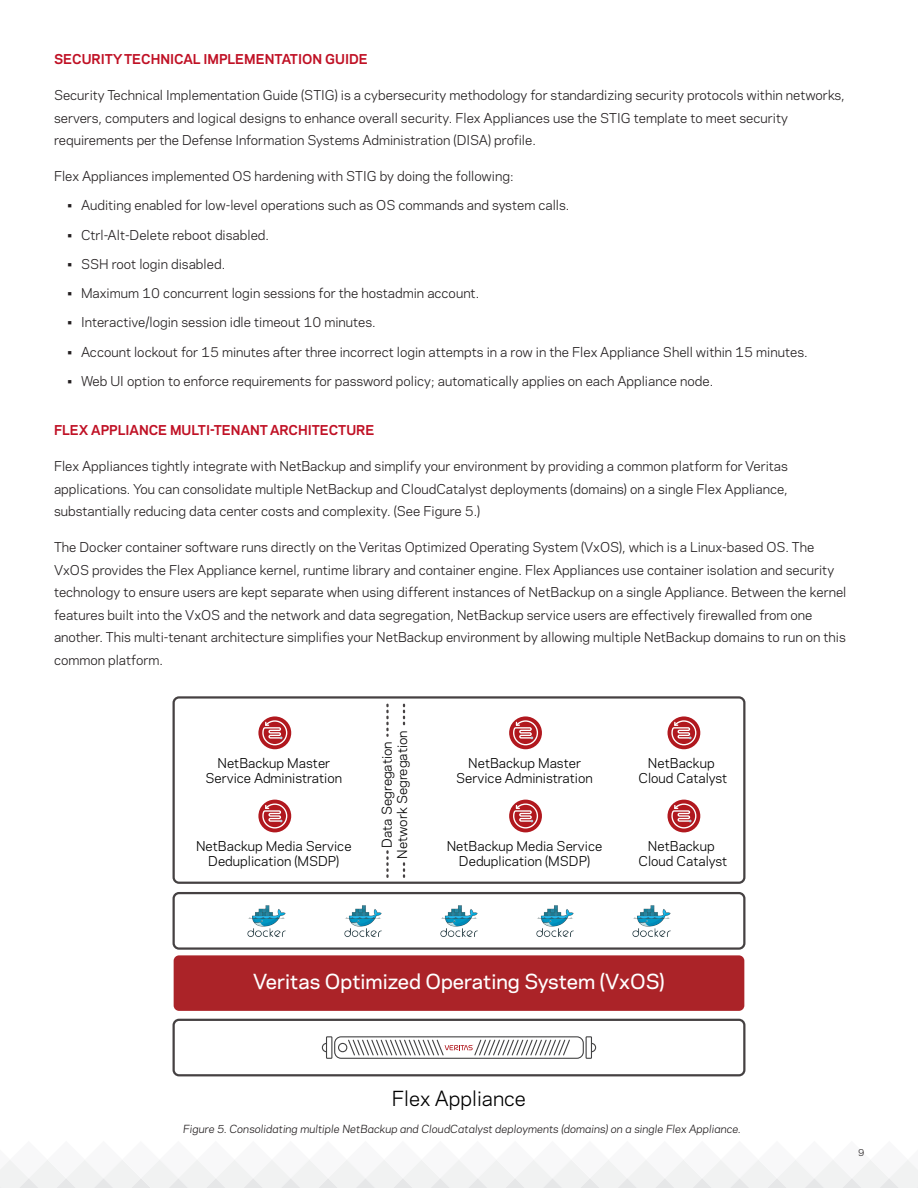
<style>
.page{position:relative;width:918px;height:1188px;background:#fff}
.page>*{position:absolute;margin:0;border:0;box-sizing:border-box;transform-origin:0 0}
.t1{font:500 19.5px "Polaris";color:#fff}
.t2{font:19.5px "Polaris";color:#000}
.Body_Copy{font:12.75px/22.5px "Polaris";color:#231f20}
.t3{font:12.75px/15.3px "Polaris";color:#000;text-align:center}
.Paragraph_Title{font:700 12.75px "Polaris";color:#c01125}
.t4{font:italic 10.5px "Polaris";color:#231f20}
.t5{font:9px "Polaris";color:#231f20}
</style>
<div class="page">
<svg style="left:0;top:1160px;width:918px;height:28px"></svg>
<div style="left:174px;top:955px;width:570px;height:56px;background:#ab2328;border-radius:5px"></div>
<div style="left:173px;top:892px;width:572px;height:58px;border:2px solid #454142;border-radius:5px"></div>
<img style="left:247px;top:905px;width:39px;height:32px">
<img style="left:344px;top:905px;width:38px;height:32px">
<img style="left:440px;top:905px;width:38px;height:32px">
<img style="left:536px;top:905px;width:38px;height:32px">
<img style="left:632px;top:905px;width:39px;height:32px">
<div style="left:173px;top:696px;width:572px;height:188px;border:2px solid #454142;border-radius:5px"></div>
<svg style="left:258px;top:716px;width:33px;height:33px"></svg>
<svg style="left:261px;top:720px;width:27px;height:26px"></svg>
<div style="left:258px;top:800px;width:33px;height:32px;background:#b1181e;border-radius:50%"></div>
<svg style="left:261px;top:803px;width:27px;height:26px"></svg>
<div style="left:509px;top:716px;width:33px;height:33px;background:#b1181e;border-radius:50%"></div>
<svg style="left:512px;top:720px;width:27px;height:26px"></svg>
<div style="left:509px;top:800px;width:33px;height:32px;background:#b1181e;border-radius:50%"></div>
<svg style="left:512px;top:803px;width:27px;height:26px"></svg>
<div style="left:668px;top:716px;width:32px;height:33px;background:#b1181e;border-radius:50%"></div>
<svg style="left:671px;top:720px;width:26px;height:26px"></svg>
<div style="left:668px;top:800px;width:32px;height:32px;background:#b1181e;border-radius:50%"></div>
<svg style="left:671px;top:803px;width:26px;height:26px"></svg>
<svg style="left:386px;top:705px;width:3px;height:31px"></svg>
<svg style="left:386px;top:851px;width:3px;height:27px"></svg>
<svg style="left:403px;top:705px;width:2px;height:20px"></svg>
<svg style="left:403px;top:863px;width:2px;height:15px"></svg>
<div style="left:173px;top:1019px;width:572px;height:57px;border:2px solid #454142;border-radius:5px"></div>
<div style="left:334px;top:1036px;width:250px;height:23px;border:1px solid #414142;border-radius:6px"></div>
<div style="left:338px;top:1043px;width:9px;height:9px;border:1px solid #414142;border-radius:50%"></div>
<svg style="left:321px;top:1042px;width:5px;height:11px"></svg>
<svg style="left:592px;top:1042px;width:5px;height:11px"></svg>
<div style="left:326px;top:1036px;width:6px;height:23px;border:1px solid #414142"></div>
<div style="left:586px;top:1036px;width:6px;height:23px;border:1px solid #414142"></div>
<svg style="left:347px;top:1039px;width:223px;height:17px"></svg>
<p class="Paragraph_Title" style="left:54px;top:50px;width:315px">SECURITY TECHNICAL IMPLEMENTATION GUIDE</p>
<p class="Body_Copy" style="left:54px;top:83px;width:792px">Security Technical Implementation Guide (STIG) is a cybersecurity methodology for standardizing security protocols within networks, servers, computers and logical designs to enhance overall security. Flex Appliances use the STIG template to meet security requirements per the Defense Information Systems Administration (DISA) profile.</p>
<p class="Body_Copy" style="left:54px;top:164px;width:461px">Flex Appliances implemented OS hardening with STIG by doing the following:</p>
<p class="Body_Copy" style="left:68px;top:194px;width:501px">• Auditing enabled for low-level operations such as OS commands and system calls.</p>
<p class="Body_Copy" style="left:68px;top:223px;width:201px">• Ctrl-Alt-Delete reboot disabled.</p>
<p class="Body_Copy" style="left:68px;top:252px;width:157px">• SSH root login disabled.</p>
<p class="Body_Copy" style="left:68px;top:281px;width:411px">• Maximum 10 concurrent login sessions for the hostadmin account.</p>
<p class="Body_Copy" style="left:68px;top:311px;width:307px">• Interactive/login session idle timeout 10 minutes.</p>
<p class="Body_Copy" style="left:68px;top:340px;width:739px">• Account lockout for 15 minutes after three incorrect login attempts in a row in the Flex Appliance Shell within 15 minutes.</p>
<p class="Body_Copy" style="left:68px;top:369px;width:645px">• Web UI option to enforce requirements for password policy; automatically applies on each Appliance node.</p>
<p class="Paragraph_Title" style="left:54px;top:421px;width:322px">FLEX APPLIANCE MULTI-TENANT ARCHITECTURE</p>
<p class="Body_Copy" style="left:54px;top:455px;width:735px;text-align:justify">Flex Appliances tightly integrate with NetBackup and simplify your environment by providing a common platform for Veritas applications. You can consolidate multiple NetBackup and CloudCatalyst deployments (domains) on a single Flex Appliance, substantially reducing data center costs and complexity. (See Figure 5.)</p>
<p class="Body_Copy" style="left:54px;top:536px;width:794px">The Docker container software runs directly on the Veritas Optimized Operating System (VxOS), which is a Linux-based OS. The VxOS provides the Flex Appliance kernel, runtime library and container engine. Flex Appliances use container isolation and security technology to ensure users are kept separate when using different instances of NetBackup on a single Appliance. Between the kernel features built into the VxOS and the network and data segregation, NetBackup service users are effectively firewalled from one another. This multi-tenant architecture simplifies your NetBackup environment by allowing multiple NetBackup domains to run on this common platform.</p>
<p class="t3" style="left:206px;top:755px;width:138px">NetBackup Master<br>Service Administration</p>
<p class="t3" style="left:196px;top:838px;width:157px">NetBackup Media Service<br>Deduplication (MSDP)</p>
<p class="t3" style="left:378px;top:859px;width:130px;rotate:-90deg">Data Segregation<br>Network Segregation</p>
<p class="t3" style="left:456px;top:755px;width:138px">NetBackup Master<br>Service Administration</p>
<p class="t3" style="left:447px;top:838px;width:157px">NetBackup Media Service<br>Deduplication (MSDP)</p>
<p class="t3" style="left:638px;top:755px;width:90px">NetBackup<br>Cloud Catalyst</p>
<p class="t3" style="left:638px;top:838px;width:90px">NetBackup<br>Cloud Catalyst</p>
<p class="t1" style="left:253px;top:967px;width:413px">Veritas Optimized Operating System (VxOS)</p>
<p class="t2" style="left:392px;top:1083px;width:136px">Flex Appliance</p>
<p class="t4" style="left:183px;top:1121px;width:559px">Figure 5. Consolidating multiple NetBackup and CloudCatalyst deployments (domains) on a single Flex Appliance.</p>
<p class="t5" style="left:858px;top:1146px;width:8px">9</p>
</div>
